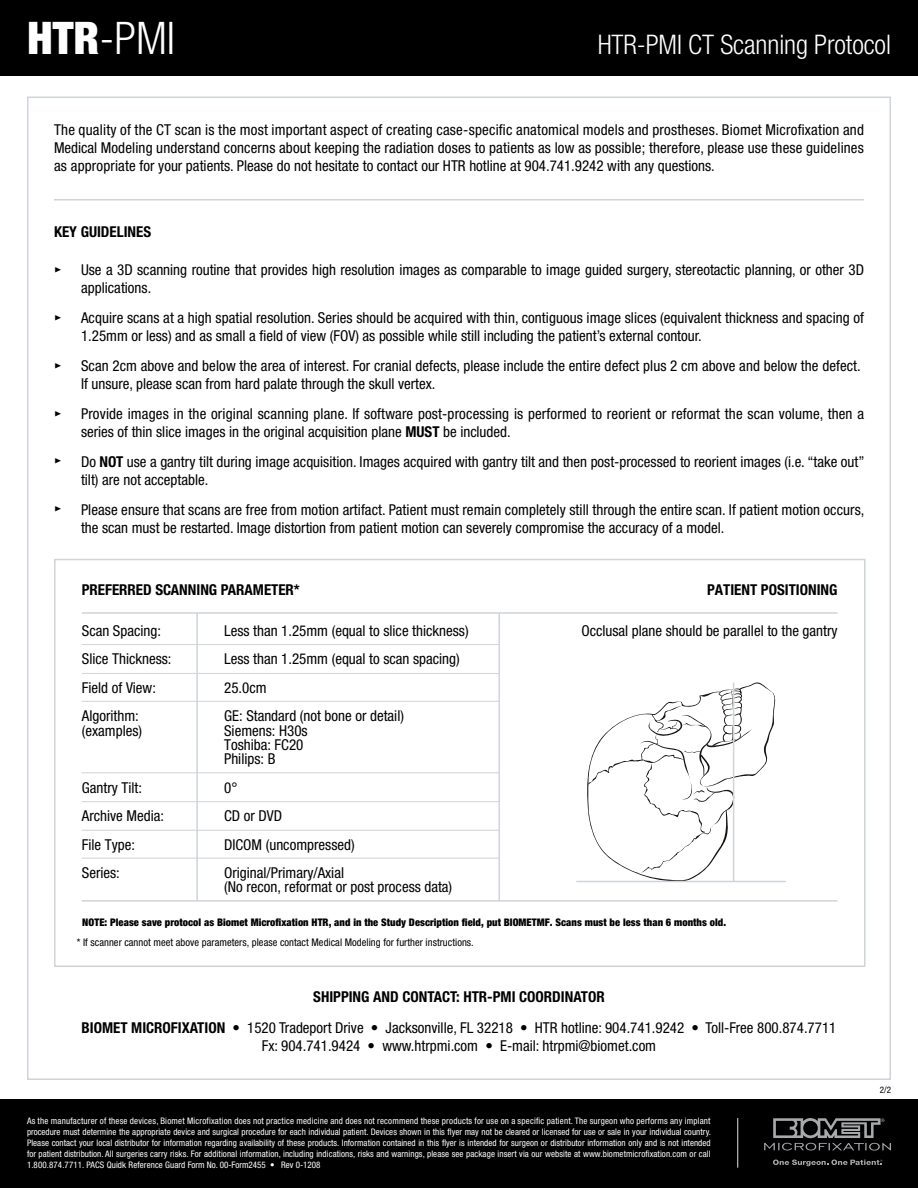
<style>
.page{position:relative;width:918px;height:1188px;background:#fff}
.page>*{position:absolute;margin:0;border:0;box-sizing:border-box;transform-origin:0 0}
.t1{font:300 condensed 45px "Helvetica Neue LT Std";color:#fff}
.t2{font:300 condensed 27px "Helvetica Neue LT Std";letter-spacing:-.005em;color:#fff}
.t3{font:condensed 15px/28.5px "Helvetica Neue LT Std";color:#000}
.t4{font:700 condensed 15px "Helvetica Neue LT Std";color:#000}
.t5{font:15px "Meta Plus Bold Caps";color:#000}
.t6{font:900 condensed 10.5px "Helvetica Neue LT Std";letter-spacing:.005em;color:#000}
.t7{font:condensed 10.5px "Helvetica Neue LT Std";letter-spacing:.005em;color:#000}
.t8{font:condensed 9px/10.8px "Helvetica Neue LT Std";letter-spacing:.01em;color:#fff;text-align:justify}
.t9{font:condensed 9px "Helvetica Neue LT Std";color:#000}
.s1{font-weight:900}
.s2{font-weight:700}
.s3{font-weight:400}
</style>
<div class="page">
<div style="left:0;top:1100px;width:918px;height:88px;background:#000"></div>
<svg style="left:773px;top:1160px;width:109px;height:6px"></svg>
<svg style="left:764px;top:1118px;width:127px;height:33px;background:#343536"></svg>
<hr style="left:737px;top:1118px;width:1px;height:50px;background:#c7c8ca">
<div style="left:0;top:0;width:918px;height:76px;background:#000"></div>
<hr style="left:54px;top:199px;width:810px;height:2px;background:#cfd4d8">
<div style="left:54px;top:559px;width:812px;height:408px;border:2px solid #cfd4d8"></div>
<hr style="left:82px;top:612px;width:756px;height:2px;background:#cfd4d8">
<hr style="left:82px;top:644px;width:417px;height:1px;background:#cfd4d8">
<hr style="left:82px;top:673px;width:417px;height:1px;background:#cfd4d8">
<hr style="left:82px;top:801px;width:417px;height:1px;background:#cfd4d8">
<hr style="left:82px;top:858px;width:417px;height:1px;background:#cfd4d8">
<hr style="left:82px;top:772px;width:417px;height:1px;background:#cfd4d8">
<hr style="left:82px;top:830px;width:417px;height:1px;background:#cfd4d8">
<hr style="left:82px;top:701px;width:417px;height:1px;background:#cfd4d8">
<hr style="left:196px;top:613px;width:2px;height:288px;background:#cfd4d8">
<svg style="left:587px;top:682px;width:189px;height:201px"></svg>
<hr style="left:576px;top:881px;width:210px;height:1px;background:#cfd4d8">
<hr style="left:733px;top:683px;width:1px;height:198px;background:#cfd4d8">
<hr style="left:82px;top:900px;width:756px;height:2px;background:#cfd4d8">
<hr style="left:498px;top:613px;width:2px;height:288px;background:#cfd4d8">
<h1 class="t1" style="left:27px;top:12px;width:150px"><span class="s1">HTR</span>-PMI</h1>
<h2 class="t2" style="left:598px;top:29px;width:295px">HTR-PMI CT Scanning Protocol</h2>
<p class="t3" style="left:54px;top:121px;width:812px;line-height:18px;text-align:justify">The quality of the CT scan is the most important aspect of creating case-specific anatomical models and prostheses. Biomet Microfixation and Medical Modeling understand concerns about keeping the radiation doses to patients as low as possible; therefore, please use these guidelines as appropriate for your patients. Please do not hesitate to contact our HTR hotline at 904.741.9242 with any questions.</p>
<p class="t4" style="left:54px;top:222px;width:98px">KEY GUIDELINES</p>
<p class="t3" style="left:81px;top:260px;width:785px;line-height:18px">Use a 3D scanning routine that provides high resolution images as comparable to image guided surgery, stereotactic planning, or other 3D applications.</p>
<p class="t3" style="left:81px;top:308px;width:785px;line-height:18px">Acquire scans at a high spatial resolution. Series should be acquired with thin, contiguous image slices (equivalent thickness and spacing of<br>1.25mm or less) and as small a field of view (FOV) as possible while still including the patient’s external contour.</p>
<p class="t3" style="left:81px;top:357px;width:781px;line-height:18px">Scan 2cm above and below the area of interest. For cranial defects, please include the entire defect plus 2 cm above and below the defect.<br>If unsure, please scan from hard palate through the skull vertex.</p>
<p class="t3" style="left:81px;top:405px;width:785px;line-height:18px">Provide images in the original scanning plane. If software post-processing is performed to reorient or reformat the scan volume, then a series of thin slice images in the original acquisition plane <span class="s2">MUST</span> be included.</p>
<p class="t4" style="left:81px;top:453px;width:28px"><span class="s3">Do</span> NOT</p>
<p class="t5" style="left:54px;top:261px;width:9px">•</p>
<p class="t5" style="left:54px;top:309px;width:9px">•</p>
<p class="t5" style="left:54px;top:357px;width:9px">•</p>
<p class="t5" style="left:54px;top:405px;width:9px">•</p>
<p class="t3" style="left:81px;top:453px;width:785px;line-height:18px;text-indent:46px">use a gantry tilt during image acquisition. Images acquired with gantry tilt and then post-processed to reorient images (i.e. “take out” tilt) are not acceptable.</p>
<p class="t3" style="left:81px;top:501px;width:785px;line-height:18px">Please ensure that scans are free from motion artifact. Patient must remain completely still through the entire scan. If patient motion occurs, the scan must be restarted. Image distortion from patient motion can severely compromise the accuracy of a model.</p>
<p class="t5" style="left:54px;top:452px;width:9px">•</p>
<p class="t5" style="left:54px;top:500px;width:9px">•</p>
<p class="t4" style="left:82px;top:580px;width:220px">PREFERRED SCANNING PARAMETER*</p>
<p class="t3" style="left:224px;top:616px;width:246px">Less than 1.25mm (equal to slice thickness)<br>Less than 1.25mm (equal to scan spacing)<br>25.0cm<br>GE: Standard (not bone or detail)</p>
<p class="t3" style="left:224px;top:723px;width:85px;line-height:14.2px">Siemens: H30s<br>Toshiba: FC20<br>Philips: B</p>
<p class="t3" style="left:224px;top:773px;width:132px">0°<br>CD or DVD<br>DICOM (uncompressed)<br>Original/Primary/Axial</p>
<p class="t3" style="left:224px;top:873px;width:230px">(No recon, reformat or post process data)</p>
<p class="t3" style="left:82px;top:616px;width:91px">Scan Spacing:<br>Slice Thickness:<br>Field of View:<br>Algorithm:</p>
<p class="t3" style="left:82px;top:716px;width:62px">(examples)</p>
<p class="t3" style="left:82px;top:773px;width:84px">Gantry Tilt:<br>Archive Media:<br>File Type:<br>Series:</p>
<p class="t4" style="left:707px;top:580px;width:132px">PATIENT POSITIONING</p>
<p class="t3" style="left:581px;top:616px;width:258px">Occlusal plane should be parallel to the gantry</p>
<p class="t6" style="left:82px;top:916px;width:645px">NOTE: Please save protocol as Biomet Micro xation HTR, and in the Study Description eld, put BIOMETMF. Scans must be less than 6 months old.</p>
<p class="t7" style="left:77px;top:936px;width:399px">* If scanner cannot meet above parameters, please contact Medical Modeling for further instructions.</p>
<p class="t3" style="left:82px;top:981px;width:756px;line-height:31.3px;text-align:center"><span class="s2">SHIPPING AND CONTACT: HTR-PMI COORDINATOR<br>BIOMET MICROFIXATION</span> • 1520 Tradeport Drive • Jacksonville, FL 32218 • HTR hotline: 904.741.9242 • Toll-Free 800.874.7711</p>
<p class="t3" style="left:262px;top:1032px;width:396px">Fx: 904.741.9424 • www.htrpmi.com • E-mail: htrpmi@biomet.com</p>
<p class="t8" style="left:27px;top:1116px;width:686px">As the manufacturer of these devices, Biomet Microfixation does not practice medicine and does not recommend these products for use on a specific patient. The surgeon who performs any implant procedure must determine the appropriate device and surgical procedure for each individual patient. Devices shown in this flyer may not be cleared or licensed for use or sale in your individual country.<br>Please contact your local distributor for information regarding availability of these products. Information contained in this flyer is intended for surgeon or distributor information only and is not intended for patient distribution. All surgeries carry risks. For additional information, including indications, risks and warnings, please see package insert via our website at www.biometmicrofixation.com or call 1.800.874.7711. PACS Quidk Reference Guard Form No. 00-Form2455 • Rev 0-1208</p>
<p class="t9" style="left:880px;top:1085px;width:13px">2/2</p>
</div>
